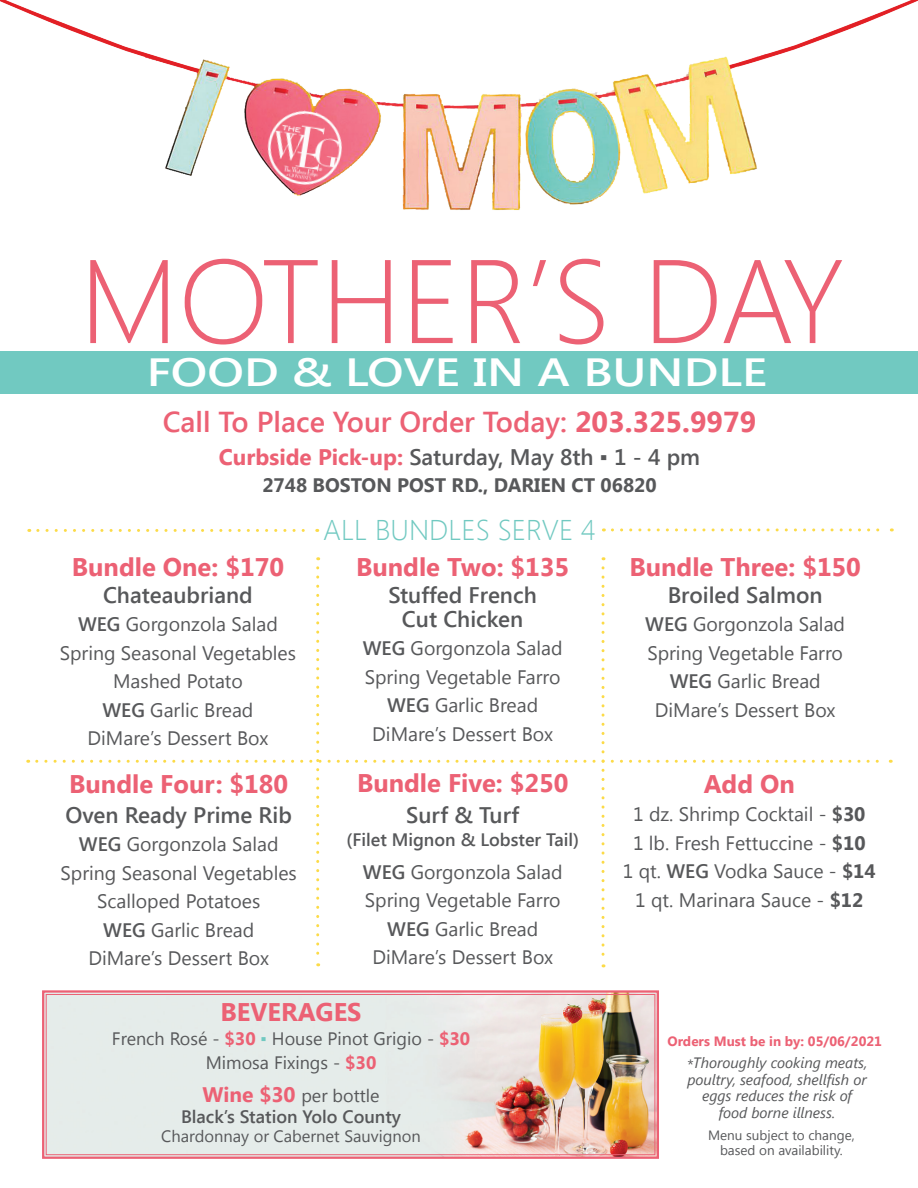
<style>
.page{position:relative;width:918px;height:1188px;background:#fff}
.page>*{position:absolute;margin:0;border:0;box-sizing:border-box;transform-origin:0 0}
.t1{font:300 118.5px "Segoe UI";color:#ec6174}
.t2{font:600 39.3px "Segoe UI";color:#fff;scale:1.23 1}
.t3{font:600 28.8px "Segoe UI";color:#ec6174}
.t4{font:300 28.5px "Segoe UI";color:#71c9c1}
.t5{font:700 25.5px "Segoe UI";color:#ec6174}
.t6{font:600 22.5px/24px "Segoe UI";color:#57585a;text-align:center}
.t7{font:19.5px/28.5px "Segoe UI";color:#57585a;text-align:center}
.t8{font:700 19.5px "Segoe UI";color:#57585a}
.t9{font:600 18px/21px "Segoe UI";color:#57585a;text-align:center}
.t10{font:18px/24px "Segoe UI";color:#57585a;text-align:center}
.t11{font:16.5px "Segoe UI";color:#57585a}
.t12{font:italic 15px/16.5px "Segoe UI";color:#57585a;text-align:center}
.t13{font:13.5px/15px "Segoe UI";color:#57585a;text-align:center}
.t14{font:700 13.5px "Segoe UI";color:#ec6174}
.s1{font-weight:700}
.s2{font-weight:700;color:#ec6174}
.s3{font-weight:300}
.s4{font-weight:600}
.s5{font-weight:300;color:#71c9c1}
.s6{font-weight:700;font-size:21px;color:#ec6174}
.s7{font-weight:400}
</style>
<div class="page">
<div style="left:0;top:351px;width:918px;height:42px;background:#71c9c1"></div>
<img style="left:0;top:0;width:918px;height:210px">
<img style="left:259px;top:105px;width:92px;height:87px">
<svg style="left:37px;top:568px;width:854px;height:399px"></svg>
<svg style="left:38px;top:529px;width:280px;height:3px"></svg>
<svg style="left:612px;top:528px;width:280px;height:3px"></svg>
<svg style="left:42px;top:990px;width:617px;height:169px;background:#e1d6ca"></svg>
<div style="left:46px;top:994px;width:609px;height:161px;border:1px solid #ec6174"></div>
<h1 class="t1" style="left:80px;top:219px;width:767px">MOTHER’S DAY</h1>
<h2 class="t2" style="left:147px;top:345px;width:506px">FOOD &amp; LOVE IN A BUNDLE</h2>
<h3 class="t3" style="left:163px;top:402px;width:595px">Call To Place Your Order Today: <span class="s1">203.325.9979</span></h3>
<p class="t6" style="left:219px;top:444px;width:483px"><span class="s2">Curbside Pick-up:</span> Saturday, May 8th <span class="s3">▪</span> 1 - 4 pm</p>
<p class="t8" style="left:262px;top:471px;width:396px">2748 BOSTON POST RD., DARIEN CT 06820</p>
<h3 class="t4" style="left:323px;top:510px;width:274px">ALL BUNDLES SERVE 4</h3>
<h3 class="t5" style="left:72px;top:548px;width:214px">Bundle One: $170</h3>
<p class="t6" style="left:103px;top:582px;width:151px">Chateaubriand</p>
<p class="t7" style="left:60px;top:609px;width:238px"><span class="s4">WEG</span> Gorgonzola Salad<br>Spring Seasonal Vegetables<br>Mashed Potato<br><span class="s4">WEG</span> Garlic Bread<br>DiMare’s Dessert Box</p>
<h3 class="t5" style="left:69px;top:766px;width:221px">Bundle Four: $180</h3>
<p class="t6" style="left:65px;top:802px;width:228px">Oven Ready Prime Rib</p>
<p class="t7" style="left:61px;top:829px;width:238px"><span class="s4">WEG</span> Gorgonzola Salad<br>Spring Seasonal Vegetables<br>Scalloped Potatoes<br><span class="s4">WEG</span> Garlic Bread<br>DiMare’s Dessert Box</p>
<h3 class="t5" style="left:356px;top:548px;width:215px">Bundle Two: $135</h3>
<p class="t6" style="left:389px;top:582px;width:150px">Stuffed French<br>Cut Chicken</p>
<p class="t7" style="left:363px;top:633px;width:201px"><span class="s4">WEG</span> Gorgonzola Salad<br>Spring Vegetable Farro<br><span class="s4">WEG</span> Garlic Bread<br>DiMare’s Dessert Box</p>
<h3 class="t5" style="left:629px;top:548px;width:233px">Bundle Three: $150</h3>
<p class="t6" style="left:668px;top:582px;width:156px">Broiled Salmon</p>
<p class="t7" style="left:645px;top:609px;width:201px"><span class="s4">WEG</span> Gorgonzola Salad<br>Spring Vegetable Farro<br><span class="s4">WEG</span> Garlic Bread<br>DiMare’s Dessert Box</p>
<h3 class="t5" style="left:357px;top:765px;width:213px">Bundle Five: $250</h3>
<p class="t6" style="left:406px;top:802px;width:115px">Surf &amp; Turf</p>
<p class="t9" style="left:346px;top:828px;width:234px">(Filet Mignon &amp; Lobster Tail)</p>
<p class="t7" style="left:363px;top:857px;width:201px"><span class="s4">WEG</span> Gorgonzola Salad<br>Spring Vegetable Farro<br><span class="s4">WEG</span> Garlic Bread<br>DiMare’s Dessert Box</p>
<h3 class="t5" style="left:704px;top:766px;width:93px">Add On</h3>
<p class="t7" style="left:623px;top:799px;width:254px">1 dz. Shrimp Cocktail - <span class="s1">$30<br></span>1 lb. Fresh Fettuccine - <span class="s1">$10<br></span>1 qt. <span class="s4">WEG</span> Vodka Sauce - <span class="s1">$14<br></span>1 qt. Marinara Sauce - <span class="s1">$12</span></p>
<h3 class="t5" style="left:221px;top:994px;width:142px">BEVERAGES</h3>
<p class="t10" style="left:112px;top:1026px;width:360px">French Rosé - <span class="s2">$30</span> <span class="s5">▪</span> House Pinot Grigio - <span class="s2">$30<br></span>Mimosa Fixings - <span class="s2">$30</span></p>
<p class="t9" style="left:181px;top:1084px;width:222px"><span class="s6">Wine $30</span> <span class="s7">per bottle<br></span>Black’s Station Yolo County</p>
<p class="t11" style="left:161px;top:1125px;width:261px">Chardonnay or Cabernet Sauvignon</p>
<p class="t14" style="left:667px;top:1031px;width:216px">Orders Must be in by: 05/06/2021</p>
<p class="t12" style="left:687px;top:1054px;width:182px">*Thoroughly cooking meats, poultry, seafood, shellfish or eggs reduces the risk of food borne illness.</p>
<p class="t13" style="left:708px;top:1127px;width:148px">Menu subject to change, based on availability.</p>
</div>
